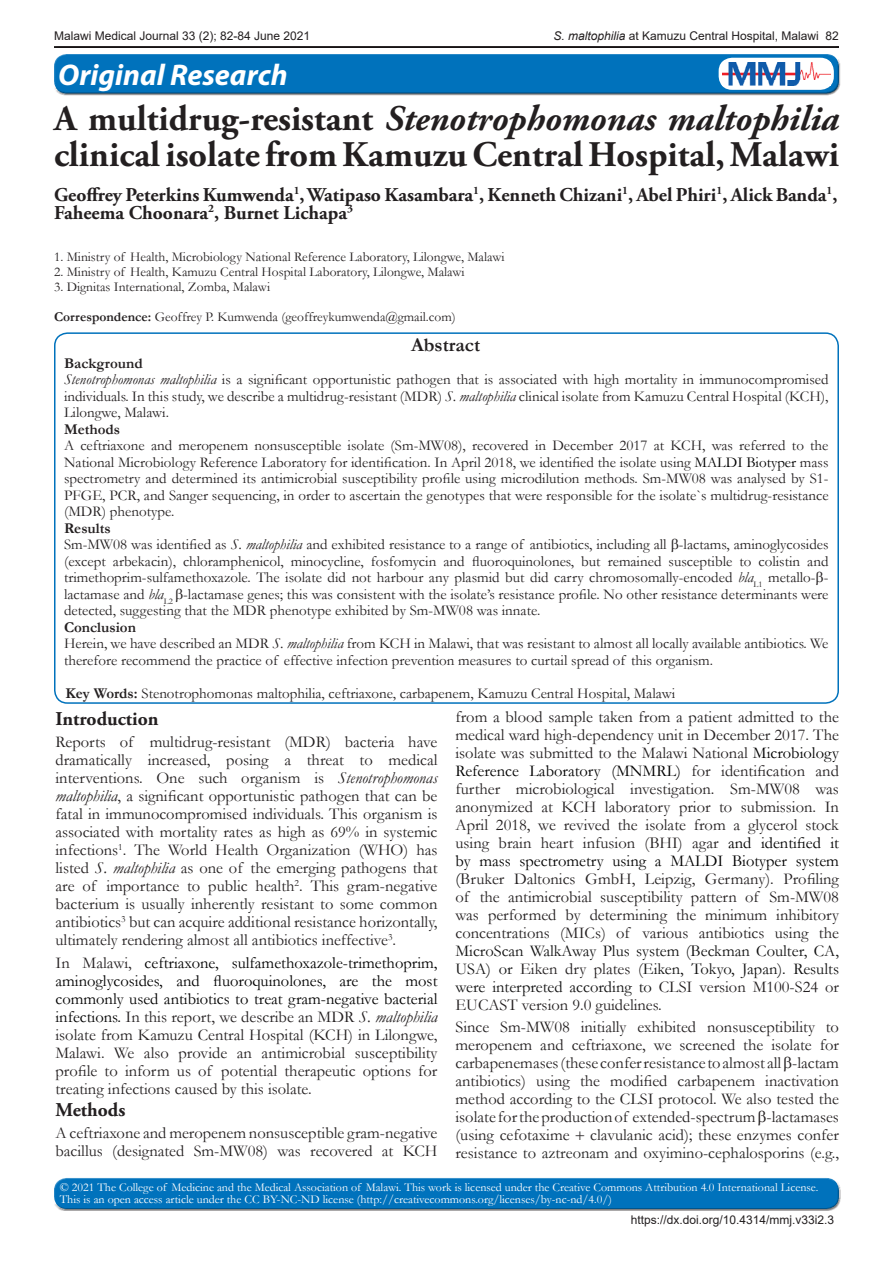
<style>
.page{position:relative;width:893px;height:1263px;background:#fff}
.page>*{position:absolute;margin:0;border:0;box-sizing:border-box;transform-origin:0 0}
.t1{font:700 36px/36px "Adobe Garamond Pro";color:#231f20}
.t2{font:italic 700 30px "Myriad Pro";color:#fff}
.MMJ_Author_Name{font:700 19.5px/18px "Adobe Garamond Pro";color:#231f20}
.MMJ_Heading_1{font:700 19.5px "Adobe Garamond Pro";color:#231f20}
.MMJ_Main_Abstract_He{font:700 19.5px "Garamond";color:#231f20}
.MMJ_Body_Text{font:700 19.5px "Adobe Garamond Pro";color:#231f20}
.MMJ_Body_Text-2{font:16.5px/18px "Garamond";color:#231f20;text-align:justify}
.MMJ_Abstract_Text{font:15px/16.5px "Garamond";color:#231f20;text-align:justify}
.MMJ_Abstract_Text-2{font:700 15px "Garamond";color:#231f20}
.MMJ_Author_Instituti{font:13.5px "Garamond";color:#231f20}
.t3{font:12px/12px "Garamond";color:#fff}
.MMJ_Article_heading{font:12px "Arial";color:#231f20}
.s1{font-style:italic}
.s2{font-weight:700}
.s3{color:#000}
.s4{color:#222}
.s5{color:#111}
</style>
<div class="page">
<hr style="left:53px;top:45px;width:787px;height:4px;background:#231f20;opacity:.75">
<div style="left:52px;top:1176px;width:789px;height:28px;background:#fff;opacity:.75"></div>
<div style="left:52px;top:1181px;width:789px;height:30px;background:#231f20;opacity:.75"></div>
<div style="left:52px;top:52px;width:788px;height:39px;background:#fff;opacity:.75"></div>
<div style="left:52px;top:59px;width:788px;height:36px;background:#231f20;opacity:.75"></div>
<div style="left:719px;top:58px;width:115px;height:32px;background:#fff;border-radius:13px"></div>
<img style="left:722px;top:62px;width:108px;height:23px">
<div style="left:54px;top:332px;width:785px;height:372px;border:2px solid #0072bc;border-radius:13px"></div>
<p class="MMJ_Article_heading" style="left:54px;top:28px;width:258px">Malawi Medical Journal 33 (2); 82-84 June 2021</p>
<p class="MMJ_Article_heading" style="left:553px;top:28px;width:287px"><span class="s1">S. maltophilia</span> at Kamuzu Central Hospital, Malawi 82</p>
<h2 class="t2" style="left:58px;top:55px;width:231px">Original Research</h2>
<p class="t1" style="left:54px;top:102px;width:786px">A multidrug-resistant <span class="s1">Stenotrophomonas maltophilia </span>clinical isolate from Kamuzu Central Hospital, Malawi</p>
<p class="MMJ_Author_Name" style="left:54px;top:186px;width:785px">Geoffrey Peterkins Kumwenda<sup>1</sup>, Watipaso Kasambara<sup>1</sup>, Kenneth Chizani<sup>1</sup>, Abel Phiri<sup>1</sup>, Alick Banda<sup>1</sup>,<br>Faheema Choonara<sup>2</sup>, Burnet Lichapa<sup>3</sup></p>
<p class="MMJ_Author_Instituti" style="left:54px;top:247px;width:452px">1. Ministry of Health, Microbiology National Reference Laboratory, Lilongwe, Malawi</p>
<p class="MMJ_Author_Instituti" style="left:54px;top:262px;width:412px">2. Ministry of Health, Kamuzu Central Hospital Laboratory, Lilongwe, Malawi</p>
<p class="MMJ_Author_Instituti" style="left:54px;top:277px;width:218px">3. Dignitas International, Zomba, Malawi</p>
<p class="MMJ_Author_Instituti" style="left:54px;top:307px;width:403px"><span class="s2">Correspondence:</span> Geoffrey P. Kumwenda (geoffreykumwenda@gmail.com)</p>
<p class="MMJ_Main_Abstract_He" style="left:411px;top:332px;width:71px">Abstract</p>
<p class="MMJ_Abstract_Text-2" style="left:64px;top:353px;width:80px">Background</p>
<p class="MMJ_Abstract_Text" style="left:64px;top:371px;width:766px"><span class="s1">Stenotrophomonas maltophilia</span> is a significant opportunistic pathogen that is associated with high mortality in immunocompromised individuals. In this study, we describe a multidrug-resistant (MDR) <span class="s1">S. maltophilia</span> clinical isolate from Kamuzu Central Hospital (KCH), Lilongwe, Malawi.</p>
<p class="MMJ_Abstract_Text-2" style="left:64px;top:419px;width:58px">Methods</p>
<p class="MMJ_Abstract_Text" style="left:64px;top:437px;width:766px">A ceftriaxone and meropenem nonsusceptible isolate (Sm-MW08), recovered in December 2017 at KCH, was referred to the National Microbiology Reference Laboratory for identification. In April 2018, we identified the isolate using <span class="s3">MALDI Biotyper</span> mass spectrometry and determined its antimicrobial susceptibility profile using microdilution methods. Sm-MW08 was analysed by S1- PFGE, PCR, and Sanger sequencing, in order to ascertain the genotypes that were responsible for the isolate`s multidrug-resistance (MDR) phenotype.</p>
<p class="MMJ_Abstract_Text-2" style="left:64px;top:518px;width:48px">Results</p>
<p class="MMJ_Abstract_Text" style="left:64px;top:536px;width:766px">Sm-MW08 was identified as <span class="s1">S. maltophilia</span> and exhibited resistance to a range of antibiotics, including all -lactams, aminoglycosides (except arbekacin), chloramphenicol, minocycline, fosfomycin and fluoroquinolones, but remained susceptible to colistin and trimethoprim-sulfamethoxazole. The isolate did not harbour any plasmid but did carry chromosomally-encoded <span class="s1">bla</span><sub>L1</sub> metallo- - lactamase and <span class="s1">bla</span><sub>L2</sub> -lactamase genes; this was consistent with the isolate’s resistance profile. No other resistance determinants were detected, suggesting that the MDR phenotype exhibited by Sm-MW08 was innate.</p>
<p class="MMJ_Abstract_Text-2" style="left:64px;top:617px;width:74px">Conclusion</p>
<p class="MMJ_Abstract_Text" style="left:64px;top:635px;width:766px">Herein, we have described an MDR <span class="s1">S. maltophilia</span> from KCH in Malawi, that was resistant to almost all locally available antibiotics. We therefore recommend the practice of effective infection prevention measures to curtail spread of this organism.</p>
<p class="MMJ_Abstract_Text" style="left:66px;top:684px;width:611px"><span class="s2">Key Words:</span> Stenotrophomonas maltophilia, ceftriaxone, carbapenem, Kamuzu Central Hospital, Malawi</p>
<p class="MMJ_Heading_1" style="left:56px;top:707px;width:105px">Introduction</p>
<p class="MMJ_Body_Text-2" style="left:56px;top:733px;width:383px">Reports of multidrug-resistant (MDR) bacteria have dramatically increased, posing a threat to medical interventions. One such organism is <span class="s1">Stenotrophomonas maltophilia</span>, a significant opportunistic pathogen that can be fatal in immunocompromised individuals. This organism is associated with mortality rates as high as 69% in systemic infections<sup>1</sup>. The World Health Organization (WHO) has listed <span class="s1">S. maltophilia</span> as one of the emerging pathogens that are of importance to public health<sup>2</sup>. This gram-negative bacterium i<span class="s4">s usually inherently resistant to some common </span>antibiotics<sup>3</sup> but can acquire additional resistance horizontally, ultimately rendering almost all antibiotics ineffective<sup>3</sup>.</p>
<p class="MMJ_Body_Text-2" style="left:56px;top:953px;width:383px">In Malawi, <span class="s3">ceftriaxone, sulfamethoxazole-trimethoprim, aminoglycosides, and fluoroquinolones, are the most commonly used antibiotics to treat gram-negative bacterial infections.</span> In this report, we describe an MDR <span class="s1">S. maltophilia </span>isolate from Kamuzu Central Hospital (KCH) in Lilongwe, Malawi. We also provide an antimicrobial susceptibility profile to inform us of potential therapeutic options for treating infections caused by this isolate.</p>
<p class="MMJ_Body_Text" style="left:56px;top:1098px;width:71px">Methods</p>
<p class="MMJ_Body_Text-2" style="left:56px;top:1123px;width:383px">A ceftriaxone and meropenem nonsusceptible gram-negative bacillus (designated Sm-MW08) was recovered at KCH</p>
<p class="MMJ_Body_Text-2" style="left:455px;top:707px;width:385px">from a blood sample taken from a patient admitted to the medical ward high-dependency unit in December 2017. The isolate was submitted to the Malawi National <span class="s3">Microbiology Reference Laboratory (MNMRL)</span> for identification and further microbiological investigation. Sm-MW08 was anonymized at KCH laboratory prior to submission. In April 2018, we revived the isolate from a glycerol stock using brain heart infusion (BHI) agar <span class="s3">and identified it by mass spectrometry using a MALDI Biotyper system (</span>Bruker Daltonics GmbH, Leipzig, Germany). Profiling of the antimicrobial susceptibility pattern of Sm-MW08 was performed by determining the minimum inhibitory concentrations (MICs) of various antibiotics using the <span class="s5">MicroScan WalkAway Plus system (Beckman Coulter, CA, USA) or</span> Eiken dry plates (<span class="s5">Eiken, Tokyo, Japan). Results were interpreted according to</span> CLSI version M100-S24 or EUCAST version 9.0 guidelines.</p>
<p class="MMJ_Body_Text-2" style="left:455px;top:1017px;width:385px">Since Sm-MW08 initially exhibited nonsusceptibility to meropenem and ceftriaxone, we screened the isolate for carbapenemases (these confer resistance to almost all -lactam antibiotics) using the modified carbapenem inactivation method according to the CLSI protocol. We also tested the isolate for the production of extended-spectrum -lactamases (using cefotaxime clavulanic acid); these enzymes confer resistance <span class="s4">to aztreonam and oxyimino-cephalosporins (e.g.,</span></p>
<p class="t3" style="left:60px;top:1181px;width:760px">© 2021 The College of Medicine and the Medical Association of Malawi. This work is licensed under the Creative Commons Attribution 4.0 International License.<br>This is an open access article under the CC BY-NC-ND license (http://creativecommons.org/licenses/by-nc-nd/4.0/)</p>
<p class="MMJ_Article_heading" style="left:631px;top:1211px;width:205px">https://dx.doi.org/10.4314/mmj.v33i2.3</p>
</div>
